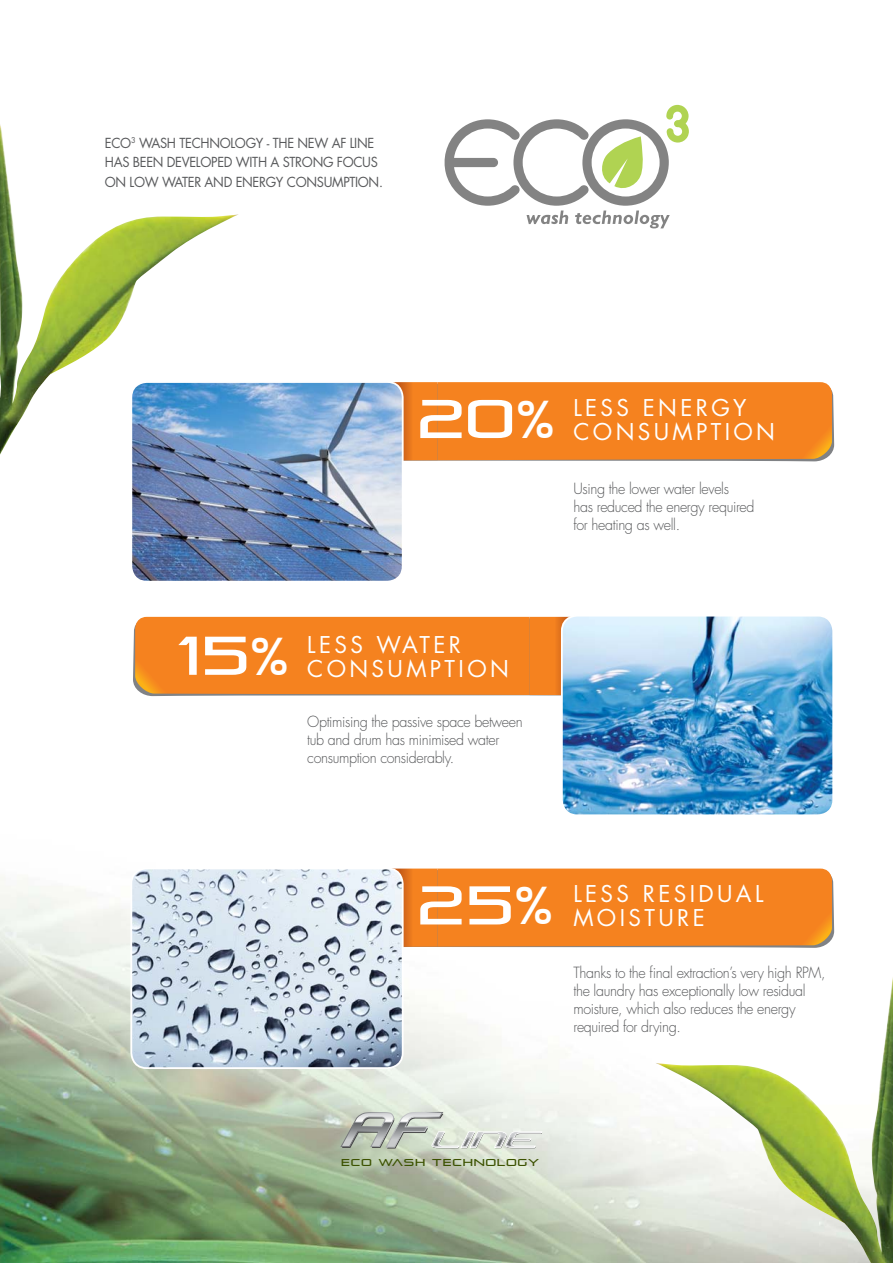
<style>
.page{position:relative;width:893px;height:1263px;background:#fff}
.page>*{position:absolute;margin:0;border:0;box-sizing:border-box;transform-origin:0 0}
.t1{font:54.15px "Pirulen";color:#fff;scale:1.05 1}
.t2{font:22.5px/24px "Futura CE";letter-spacing:.15em;color:#fff}
.t3{font:300 15px/18px "Futura CE";letter-spacing:-.025em;color:#58595b;scale:.95 1}
.t4{font:13.5px/19.5px "Futura CE";letter-spacing:-.025em;color:#58595b;scale:.95 1}
.t5{font:10.05px "Pirulen";letter-spacing:.08em;color:#3c5201;scale:1.05 1}
.s1{font-size:44.25px}
</style>
<div class="page">
<img style="left:0;top:104px;width:835px;height:1159px">
<img style="left:0;top:122px;width:239px;height:334px">
<svg style="left:442px;top:105px;width:247px;height:123px"></svg>
<img style="left:655px;top:974px;width:238px;height:289px">
<div style="left:404px;top:382px;width:430px;height:79px;background:#f5821f"></div>
<img style="left:395px;top:382px;width:42px;height:78px">
<div style="left:404px;top:868px;width:430px;height:80px;background:#f5821f"></div>
<img style="left:395px;top:868px;width:42px;height:79px">
<div style="left:133px;top:617px;width:428px;height:79px;background:#f5821f"></div>
<img style="left:530px;top:617px;width:39px;height:78px">
<img style="left:131px;top:382px;width:272px;height:200px;border-radius:15px">
<div style="left:130px;top:381px;width:274px;height:202px;border:2px solid #fff;border-radius:15px"></div>
<img style="left:131px;top:868px;width:272px;height:200px;border-radius:15px">
<div style="left:130px;top:867px;width:274px;height:202px;border:2px solid #fff;border-radius:15px"></div>
<img style="left:562px;top:616px;width:271px;height:199px;border-radius:15px">
<div style="left:561px;top:615px;width:273px;height:201px;border:2px solid #fff;border-radius:15px"></div>
<svg style="left:340px;top:1111px;width:202px;height:37px;background:#ced3cb"></svg>
<p class="t4" style="left:105px;top:134px;width:294px">ECO<sup>3</sup> WASH TECHNOLOGY - THE NEW AF LINE<br>HAS BEEN DEVELOPED WITH A STRONG FOCUS<br>ON LOW WATER AND ENERGY CONSUMPTION.</p>
<h1 class="t1" style="left:417px;top:393px;width:134px">20<span class="s1">%</span></h1>
<h2 class="t2" style="left:573px;top:397px;width:203px">LESS ENERGY<br>CONSUMPTION</h2>
<p class="t3" style="left:573px;top:481px;width:192px">Using the lower water levels<br>has reduced the energy required for heating as well.</p>
<h1 class="t1" style="left:178px;top:629px;width:108px">15<span class="s1">%</span></h1>
<h2 class="t2" style="left:307px;top:634px;width:203px">LESS WATER<br>CONSUMPTION</h2>
<p class="t3" style="left:307px;top:714px;width:228px">Optimising the passive space between tub and drum has minimised water consumption considerably.</p>
<h1 class="t1" style="left:417px;top:879px;width:132px">25<span class="s1">%</span></h1>
<h2 class="t2" style="left:573px;top:884px;width:192px">LESS RESIDUAL<br>MOISTURE</h2>
<p class="t3" style="left:573px;top:965px;width:267px">Thanks to the final extraction’s very high RPM, the laundry has exceptionally low residual moisture, which also reduces the energy required for drying.</p>
<p class="t5" style="left:341px;top:1158px;width:190px">ECO WASH TECHNOLOGY</p>
</div>
